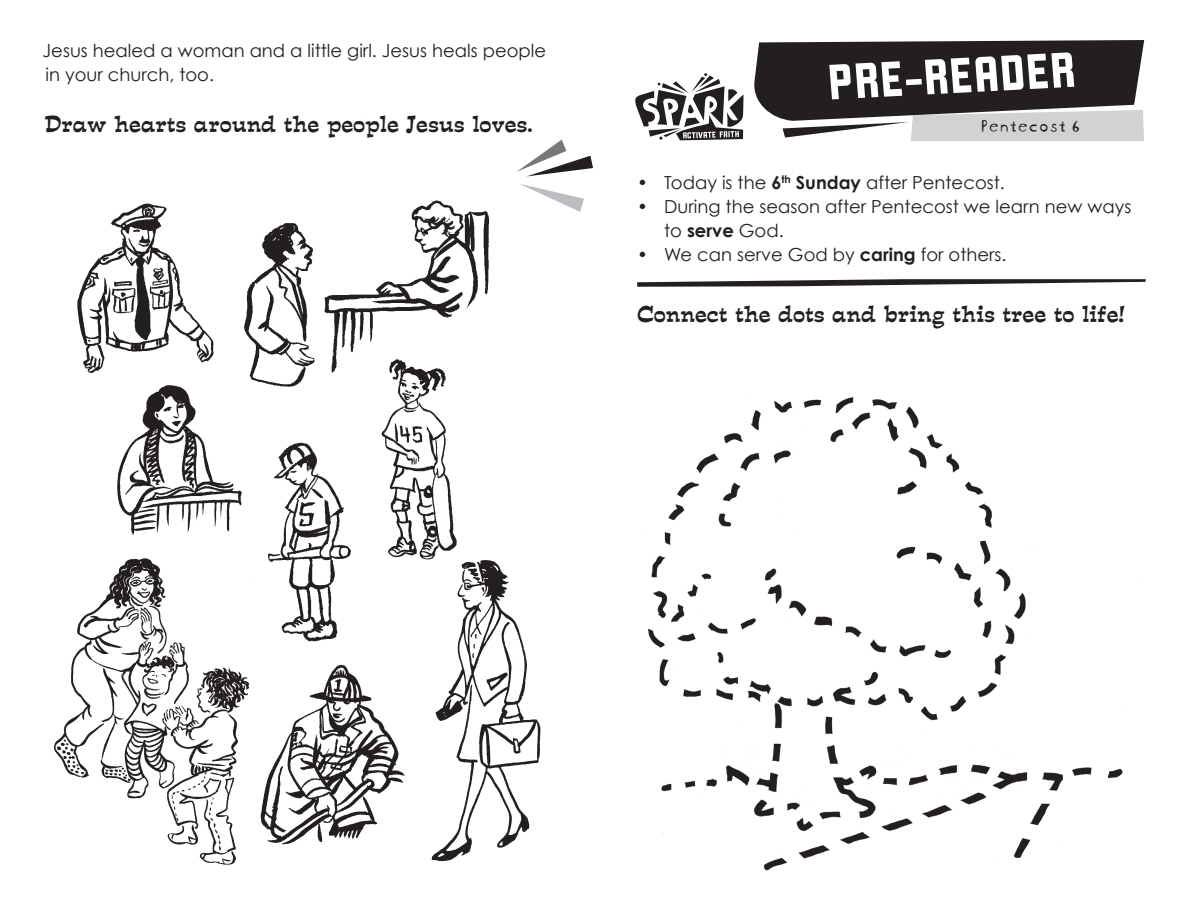
<style>
.page{position:relative;width:1188px;height:918px;background:#fff}
.page>*{position:absolute;margin:0;border:0;box-sizing:border-box;transform-origin:0 0}
.t1{font:54px "Liquorstore";color:#fff}
.t2{font:21px "Estro Font";color:#231f20}
.t3{font:18px/24px "Century Gothic";color:#231f20}
.t4{font:18px "Blockhead Uplugged";color:#231f20}
.s1{font-weight:700}
</style>
<div class="page">
<svg style="left:754px;top:40px;width:390px;height:101px;background:#5b5859"></svg>
<svg style="left:635px;top:73px;width:108px;height:67px"></svg>
<img style="left:648px;top:397px;width:491px;height:474px">
<svg style="left:517px;top:140px;width:76px;height:36px"></svg>
<svg style="left:520px;top:184px;width:64px;height:28px"></svg>
<svg style="left:637px;top:279px;width:509px;height:8px"></svg>
<img style="left:77px;top:203px;width:137px;height:170px">
<img style="left:117px;top:385px;width:125px;height:150px">
<img style="left:260px;top:664px;width:145px;height:181px">
<img style="left:53px;top:558px;width:196px;height:307px">
<img style="left:224px;top:200px;width:266px;height:202px">
<img style="left:268px;top:442px;width:83px;height:200px">
<img style="left:431px;top:560px;width:110px;height:302px">
<img style="left:370px;top:347px;width:89px;height:224px">
<p class="t3" style="left:43px;top:38px;width:505px">Jesus healed a woman and a little girl. Jesus heals people in your church, too.</p>
<p class="t2" style="left:45px;top:109px;width:489px">Draw hearts around the people Jesus loves.</p>
<h1 class="t1" style="left:826px;top:50px;width:250px;rotate:-3deg">PRE-READER</h1>
<p class="t4" style="left:980px;top:111px;width:101px">Pentecost 6</p>
<p class="t3" style="left:637px;top:170px;width:369px">• Today is the <span class="s1">6</span><sup>th</sup> <span class="s1">Sunday</span> after Pentecost.</p>
<p class="t3" style="left:664px;top:194px;width:469px;text-indent:-27px">• During the season after Pentecost we learn new ways to <span class="s1">serve</span> God.</p>
<p class="t3" style="left:637px;top:242px;width:371px">• We can serve God by <span class="s1">caring</span> for others.</p>
<p class="t2" style="left:637px;top:299px;width:490px">Connect the dots and bring this tree to life!</p>
</div>
